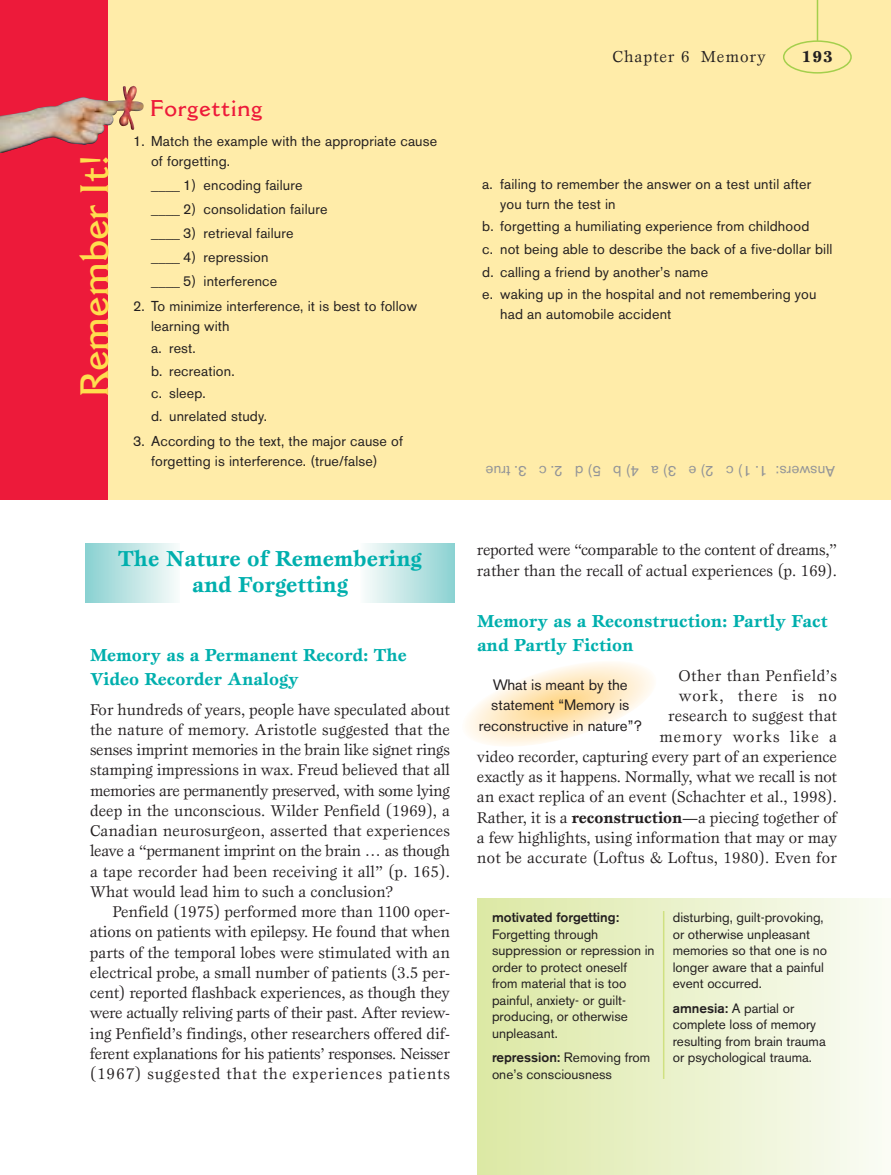
<style>
.page{position:relative;width:891px;height:1175px;background:#fff}
.page>*{position:absolute;margin:0;border:0;box-sizing:border-box;transform-origin:0 0}
.t1{font:600 39px "Cantoria";color:#ffde4f}
.t2{font:700 22.5px/25.5px "Esprit";color:#00afad;text-align:center}
.t3{font:600 22.5px "Cantoria";letter-spacing:.03em;color:#ed1a3a}
.t4{font:700 18px/24px "Esprit";color:#00afad}
.t5{font:16.5px "Esprit";letter-spacing:.055em;color:#231f20}
.t6{font:700 16.5px "Esprit";color:#231f20}
.t7{font:16.2px/20.2px "Esprit";color:#231f20;text-align:justify}
.t8{font:15px/20.2px "Akzidenz Grotesk BE";color:#231f20;text-align:center}
.t9{font:15px "Akzidenz Grotesk BE";color:#939598}
.t10{font:14.25px/22.5px "Akzidenz Grotesk BE";letter-spacing:.01em;color:#231f20}
.t11{font:13.5px/16.5px "Akzidenz Grotesk BE";color:#231f20}
.t12{font:500 13.5px "Akzidenz Grotesk BE";color:#231f20}
.s1{font-weight:700}
.s2{font-weight:500}
</style>
<div class="page">
<div style="left:360px;top:544px;width:94px;height:58px;background:linear-gradient(to right,#fbfcfb,#8ed2d2)"></div>
<div style="left:86px;top:544px;width:94px;height:58px;background:linear-gradient(to right,#8ad1d1,#f8fbfa)"></div>
<div style="left:33px;top:0;width:858px;height:500px;background:#ffeca9"></div>
<div style="left:477px;top:898px;width:414px;height:276px;background:linear-gradient(to right,#dce8a4,#fafcf5)"></div>
<svg style="left:783px;top:40px;width:69px;height:34px"></svg>
<hr style="left:817px;top:0;width:1px;height:41px;background:#a4cf4c">
<hr style="left:663px;top:911px;width:1px;height:167px;background:#cfe182">
<svg style="left:466px;top:662px;width:187px;height:84px"></svg>
<div style="left:0;top:0;width:108px;height:500px;background:#ed1a3a"></div>
<img style="left:0;top:86px;width:144px;height:67px">
<h1 class="t1" style="left:79px;top:397px;width:246px;rotate:-90deg">Remember It!</h1>
<h2 class="t3" style="left:150px;top:99px;width:114px">Forgetting</h2>
<p class="t10" style="left:151px;top:133px;width:288px;line-height:19.5px;text-indent:-18px">1. Match the example with the appropriate cause of forgetting.</p>
<p class="t10" style="left:151px;top:174px;width:178px;line-height:24px">____ 1) encoding failure ____ 2) consolidation failure ____ 3) retrieval failure<br>____ 4) repression<br>____ 5) interference</p>
<p class="t10" style="left:151px;top:298px;width:268px;line-height:19.5px;text-indent:-18px">2. To minimize interference, it is best to follow learning with</p>
<p class="t10" style="left:151px;top:338px;width:118px">a. rest.<br>b. recreation.<br>c. sleep.<br>d. unrelated study.</p>
<p class="t10" style="left:133px;top:433px;width:271px;line-height:19.5px;text-align:center">3. According to the text, the major cause of forgetting is interference. (true/false)</p>
<h2 class="t2" style="left:118px;top:547px;width:305px">The Nature of Remembering and Forgetting</h2>
<p class="t4" style="left:90px;top:644px;width:318px">Memory as a Permanent Record: The<br>Video Recorder Analogy</p>
<p class="t7" style="left:90px;top:700px;width:362px">For hundreds of years, people have speculated about the nature of memory. Aristotle suggested that the senses imprint memories in the brain like signet rings stamping impressions in wax. Freud believed that all memories are permanently preserved, with some lying deep in the unconscious. Wilder Penfield (1969), a Canadian neurosurgeon, asserted that experiences leave a “permanent imprint on the brain … as though a tape recorder had been receiving it all” (p. 165).<br>What would lead him to such a conclusion?</p>
<p class="t7" style="left:90px;top:903px;width:362px;text-indent:23px">Penfield (1975) performed more than 1100 oper&shy;ations on patients with epilepsy. He found that when parts of the temporal lobes were stimulated with an electrical probe, a small number of patients (3.5 per&shy;cent) reported flashback experiences, as though they were actually reliving parts of their past. After review&shy;ing Penfield’s findings, other researchers offered dif&shy;ferent explanations for his patients’ responses. Neisser (1967) suggested that the experiences patients</p>
<p class="t5" style="left:613px;top:50px;width:155px">Chapter 6 Memory</p>
<p class="t6" style="left:802px;top:50px;width:33px">193</p>
<p class="t10" style="left:500px;top:176px;width:313px;line-height:19.5px;text-indent:-18px">a. failing to remember the answer on a test until after you turn the test in</p>
<p class="t10" style="left:482px;top:217px;width:352px">b. forgetting a humiliating experience from childhood<br>c. not being able to describe the back of a five-dollar bill d. calling a friend by another’s name<br>e. waking up in the hospital and not remembering you</p>
<p class="t10" style="left:500px;top:304px;width:173px">had an automobile accident</p>
<p class="t9" style="left:835px;top:477px;width:351px;rotate:-180deg">Answers: 1. 1) c 2) e 3) a 4) b 5) d 2. c 3. true</p>
<p class="t7" style="left:477px;top:541px;width:362px">reported were “comparable to the content of dreams,” rather than the recall of actual experiences (p. 169).</p>
<p class="t4" style="left:477px;top:610px;width:352px">Memory as a Reconstruction: Partly Fact and Partly Fiction</p>
<p class="t7" style="left:477px;top:666px;width:362px;text-align:right">Other than Penfield’s<br>work, there is no<br>research to suggest that<br>memory works like a<br>video recorder, capturing every part of an experience exactly as it happens. Normally, what we recall is not an exact replica of an event (Schachter et al., 1998).<br>Rather, it is a <span class="s1">reconstruction</span>—a piecing together of a few highlights, using information that may or may not be accurate (Loftus &amp; Loftus, 1980). Even for</p>
<p class="t8" style="left:479px;top:676px;width:165px">What is meant by the statement “Memory is reconstructive in nature”?</p>
<p class="t12" style="left:492px;top:912px;width:129px">motivated forgetting:</p>
<p class="t11" style="left:492px;top:927px;width:164px">Forgetting through suppression or repression in order to protect oneself from material that is too painful, anxiety- or guilt&shy;producing, or otherwise unpleasant.</p>
<p class="t11" style="left:492px;top:1050px;width:160px"><span class="s2">repression:</span> Removing from one’s consciousness</p>
<p class="t11" style="left:673px;top:910px;width:156px">disturbing, guilt-provoking, or otherwise unpleasant memories so that one is no longer aware that a painful event occurred.</p>
<p class="t11" style="left:673px;top:1001px;width:155px"><span class="s2">amnesia:</span> A partial or complete loss of memory resulting from brain trauma or psychological trauma.</p>
</div>
